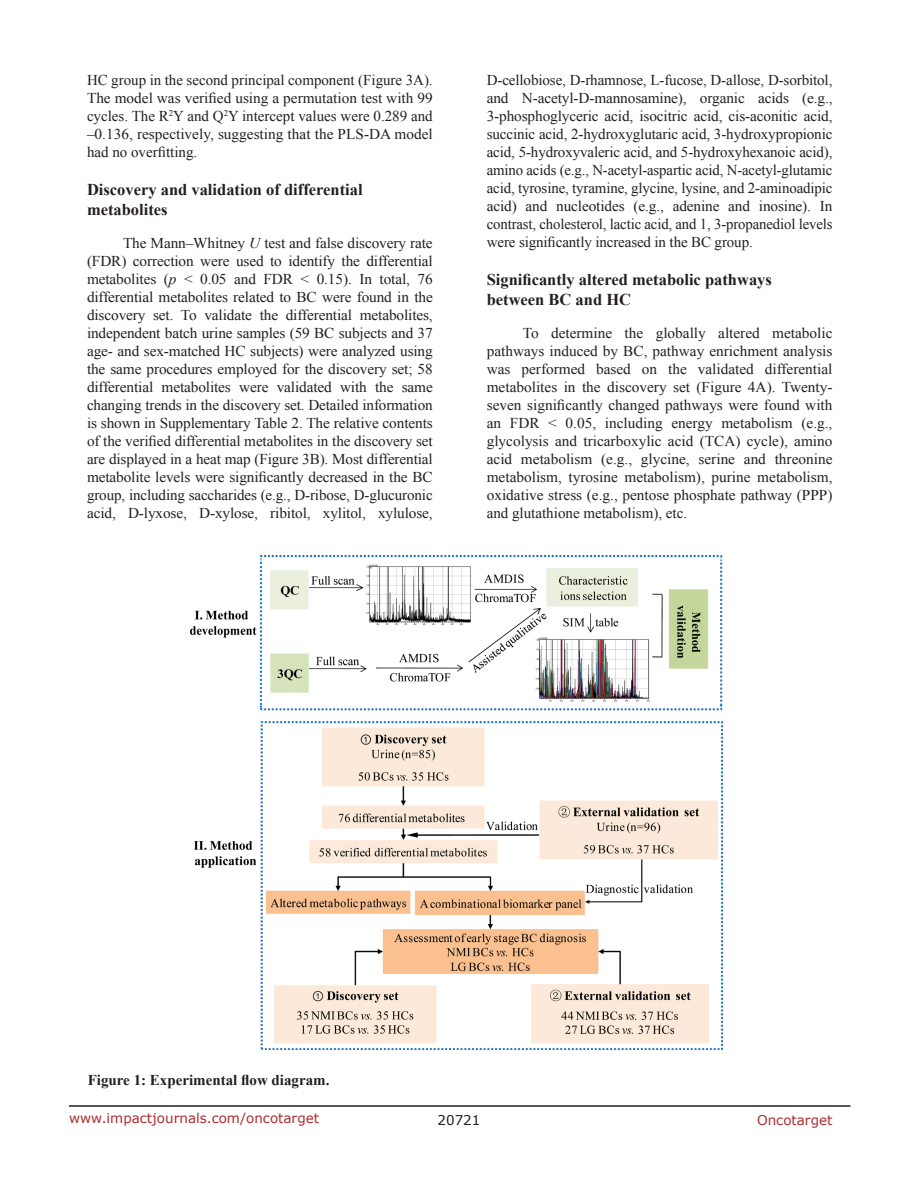
<style>
.page{position:relative;width:918px;height:1188px;background:#fff}
.page>*{position:absolute;margin:0;border:0;box-sizing:border-box;transform-origin:0 0}
.SubHeading_middle{font:700 16.5px/19.8px "Times New Roman";color:#231f20}
.BodyText{font:15px/18px "Times New Roman";letter-spacing:-.005em;color:#231f20;text-align:justify}
.FigureText{font:700 15px "Times New Roman";color:#231f20}
.t1{font:13.5px "Verdana";color:#ac2b31}
.t2{font:13.5px "Verdana";color:#231f20}
.s1{font-style:italic}
</style>
<div class="page">
<hr style="left:69px;top:1105px;width:781px;height:2px;background:#231f20">
<img style="left:191px;top:556px;width:532px;height:493px">
<p class="BodyText" style="left:87px;top:71px;width:347px">HC group in the second principal component (Figure 3A).<br>The model was verified using a permutation test with 99 cycles. The R<sup>2</sup>Y and Q<sup>2</sup>Y intercept values were 0.289 and –0.136, respectively, suggesting that the PLS-DA model had no overfitting.</p>
<p class="SubHeading_middle" style="left:87px;top:179px;width:277px">Discovery and validation of differential metabolites</p>
<p class="BodyText" style="left:87px;top:234px;width:347px;text-indent:36px">The Mann–Whitney <span class="s1">U</span> test and false discovery rate (FDR) correction were used to identify the differential metabolites (<span class="s1">p</span> &lt; 0.05 and FDR &lt; 0.15). In total, 76 differential metabolites related to BC were found in the discovery set. To validate the differential metabolites, independent batch urine samples (59 BC subjects and 37 age- and sex-matched HC subjects) were analyzed using the same procedures employed for the discovery set; 58 differential metabolites were validated with the same changing trends in the discovery set. Detailed information is shown in Supplementary Table 2. The relative contents of the verified differential metabolites in the discovery set are displayed in a heat map (Figure 3B). Most differential metabolite levels were significantly decreased in the BC group, including saccharides (e.g., D-ribose, D-glucuronic acid, D-lyxose, D-xylose, ribitol, xylitol, xylulose,</p>
<p class="BodyText" style="left:487px;top:71px;width:347px">D-cellobiose, D-rhamnose, L-fucose, D-allose, D-sorbitol, and N-acetyl-D-mannosamine), organic acids (e.g., 3-phosphoglyceric acid, isocitric acid, cis-aconitic acid, succinic acid, 2-hydroxyglutaric acid, 3-hydroxypropionic acid, 5-hydroxyvaleric acid, and 5-hydroxyhexanoic acid), amino acids (e.g., N-acetyl-aspartic acid, N-acetyl-glutamic acid, tyrosine, tyramine, glycine, lysine, and 2-aminoadipic acid) and nucleotides (e.g., adenine and inosine). In contrast, cholesterol, lactic acid, and 1, 3-propanediol levels were significantly increased in the BC group.</p>
<p class="SubHeading_middle" style="left:487px;top:269px;width:287px">Significantly altered metabolic pathways between BC and HC</p>
<p class="BodyText" style="left:487px;top:324px;width:347px;text-indent:36px">To determine the globally altered metabolic pathways induced by BC, pathway enrichment analysis was performed based on the validated differential metabolites in the discovery set (Figure 4A). Twenty&shy;seven significantly changed pathways were found with an FDR &lt; 0.05, including energy metabolism (e.g., glycolysis and tricarboxylic acid (TCA) cycle), amino acid metabolism (e.g., glycine, serine and threonine metabolism, tyrosine metabolism), purine metabolism, oxidative stress (e.g., pentose phosphate pathway (PPP) and glutathione metabolism), etc.</p>
<p class="FigureText" style="left:88px;top:1070px;width:243px">Figure 1: Experimental flow diagram.</p>
<p class="t1" style="left:69px;top:1109px;width:252px">www.impactjournals.com/oncotarget</p>
<p class="t2" style="left:438px;top:1111px;width:44px">20721</p>
<p class="t1" style="left:757px;top:1111px;width:77px">Oncotarget</p>
</div>
